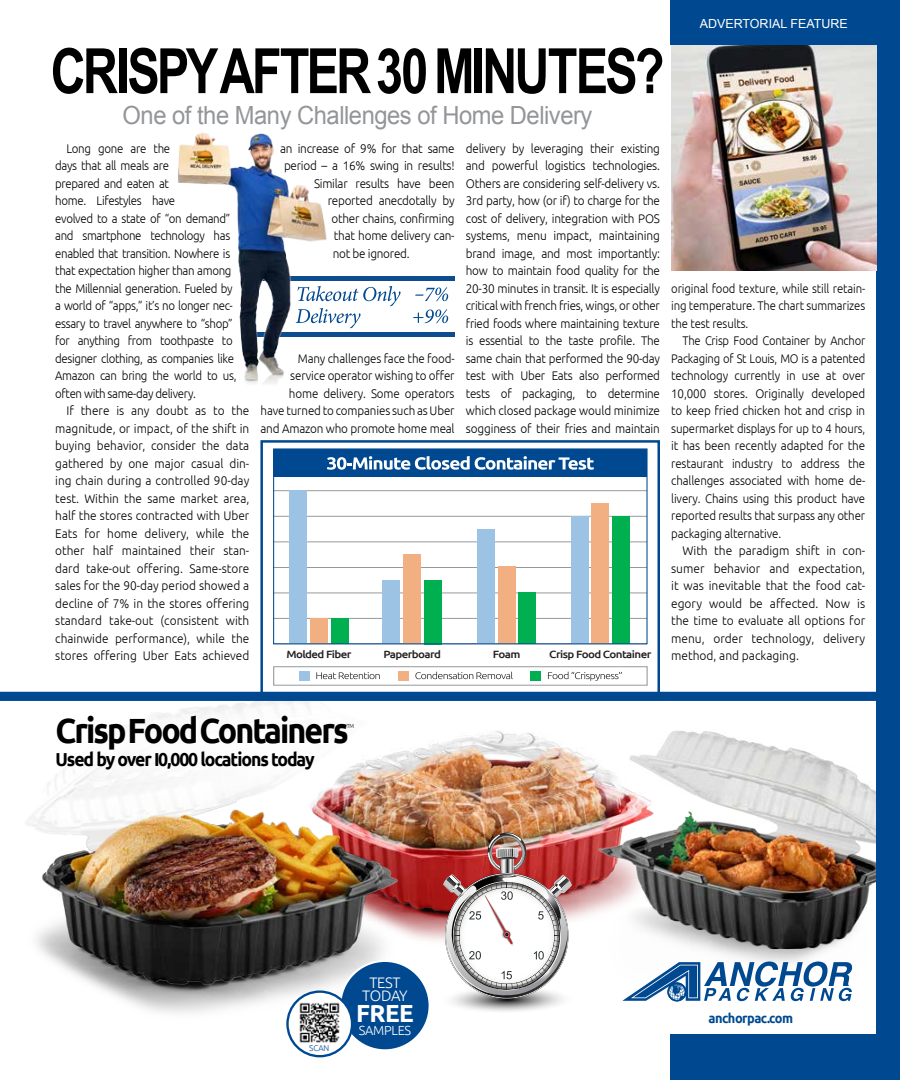
<style>
.page{position:relative;width:900px;height:1080px;background:#fff}
.page>*{position:absolute;margin:0;border:0;box-sizing:border-box;transform-origin:0 0}
.t1{font:700 62.5px "Arial Narrow";letter-spacing:-.05em;color:#000;scale:.95 1}
.t2{font:700 35px "Ubuntu";letter-spacing:-.06em;color:#000;scale:.92 1}
.t3{font:25px "Arial";letter-spacing:-.02em;color:#939598;scale:.95 1}
.t4{font:700 24.75px "Ubuntu";color:#fff}
.t5{font:700 18.75px "Ubuntu";letter-spacing:-.06em;color:#000;scale:.94 1}
.t6{font:300 15.25px/13.2px "Ubuntu";letter-spacing:-.02em;color:#fff;text-align:center}
.t7{font:700 13.5px "Ubuntu";letter-spacing:-.04em;color:#004990;scale:.95 1}
.t8{font:300 13.12px "Ubuntu";letter-spacing:-.02em;color:#fff}
.t9{font:300 12.5px/17.5px "Ubuntu";letter-spacing:-.02em;color:#000;text-align:justify;scale:.94 1}
.t10{font:300 12.5px/17.5px "Ubuntu";letter-spacing:-.02em;color:#000;text-align:justify;scale:.95 1}
.t11{font:300 12.5px/17.5px "Ubuntu";letter-spacing:-.02em;color:#000;scale:.92 1}
.t12{font:300 12.5px/17.5px "Ubuntu";letter-spacing:-.02em;color:#000;text-align:justify;scale:.9 1}
.t13{font:300 12.5px/17.5px "Ubuntu";letter-spacing:-.02em;color:#000;text-align:justify;scale:.96 1}
.t14{font:300 12.5px/17.5px "Ubuntu";letter-spacing:-.02em;color:#000;text-align:right;scale:.93 1}
.t15{font:300 12.5px/17.5px "Ubuntu";letter-spacing:-.02em;color:#000;text-align:justify;scale:.91 1}
.t16{font:12.5px "Arial";color:#fff}
.t17{font:500 10.5px "Ubuntu";letter-spacing:-.05em;color:#231f20;scale:1.1 1}
.t18{font:300 8.38px "Ubuntu";color:#004990}
.t19{font:300 5.88px "Ubuntu";color:#000;scale:.92 1}
</style>
<div class="page">
<div style="left:671px;top:0;width:229px;height:1080px;background:#004990"></div>
<div style="left:0;top:0;width:877px;height:1034px;background:#fff"></div>
<img style="left:420px;top:731px;width:163px;height:188px">
<img style="left:144px;top:1008px;width:147px;height:22px">
<img style="left:10px;top:691px;width:410px;height:317px">
<img style="left:583px;top:725px;width:294px;height:269px">
<img style="left:433px;top:831px;width:152px;height:180px">
<svg style="left:622px;top:962px;width:230px;height:39px"></svg>
<div style="left:15px;top:676px;width:379px;height:134px;background:#fff"></div>
<div style="left:340px;top:961px;width:90px;height:89px;background:#004990;border-radius:50%"></div>
<div style="left:339px;top:960px;width:92px;height:91px;border:2px solid #fff;border-radius:50%"></div>
<svg style="left:287px;top:992px;width:65px;height:64px"></svg>
<div style="left:286px;top:990px;width:67px;height:67px;border:2px solid #004990;border-radius:50%"></div>
<img style="left:299px;top:1002px;width:41px;height:41px">
<img style="left:671px;top:45px;width:206px;height:226px">
<div style="left:671px;top:0;width:229px;height:45px;background:#004990"></div>
<hr style="left:249px;top:332px;width:205px;height:4px;background:#0e4c90">
<hr style="left:249px;top:276px;width:205px;height:4px;background:#0e4c90">
<img style="left:178px;top:132px;width:162px;height:252px">
<svg style="left:296px;top:286px;width:152px;height:42px"></svg>
<div style="left:262px;top:441px;width:397px;height:258px;background:#fff"></div>
<hr style="left:274px;top:490px;width:373px;height:1px;background:#929497">
<hr style="left:274px;top:516px;width:373px;height:1px;background:#929497">
<hr style="left:274px;top:542px;width:373px;height:1px;background:#929497">
<hr style="left:274px;top:567px;width:373px;height:1px;background:#929497">
<hr style="left:274px;top:593px;width:373px;height:1px;background:#929497">
<hr style="left:274px;top:618px;width:373px;height:1px;background:#929497">
<hr style="left:274px;top:644px;width:373px;height:1px;background:#929497">
<div style="left:290px;top:491px;width:17px;height:153px;background:#9cc2e4"></div>
<div style="left:310px;top:618px;width:17px;height:26px;background:#f2b082"></div>
<div style="left:331px;top:618px;width:17px;height:26px;background:#00af4f"></div>
<div style="left:383px;top:581px;width:17px;height:63px;background:#9cc2e4"></div>
<div style="left:404px;top:554px;width:17px;height:90px;background:#f2b082"></div>
<div style="left:424px;top:580px;width:17px;height:64px;background:#00af4f"></div>
<div style="left:477px;top:529px;width:17px;height:115px;background:#9cc2e4"></div>
<div style="left:498px;top:567px;width:17px;height:77px;background:#f2b082"></div>
<div style="left:519px;top:593px;width:17px;height:51px;background:#00af4f"></div>
<div style="left:571px;top:516px;width:17px;height:128px;background:#9cc2e4"></div>
<div style="left:592px;top:504px;width:17px;height:140px;background:#f2b082"></div>
<div style="left:613px;top:516px;width:17px;height:128px;background:#00af4f"></div>
<svg style="left:316px;top:672px;width:64px;height:7px"></svg>
<div style="left:299px;top:671px;width:11px;height:10px;background:#9cc2e4"></div>
<svg style="left:415px;top:672px;width:98px;height:7px"></svg>
<div style="left:398px;top:671px;width:11px;height:10px;background:#f2b082"></div>
<svg style="left:548px;top:672px;width:74px;height:9px"></svg>
<div style="left:531px;top:671px;width:10px;height:10px;background:#00af4f"></div>
<div style="left:274px;top:449px;width:373px;height:28px;background:#004990"></div>
<svg style="left:327px;top:456px;width:267px;height:14px"></svg>
<div style="left:260px;top:440px;width:400px;height:260px;border:2px solid #004990"></div>
<div style="left:0;top:692px;width:887px;height:9px;background:#004990"></div>
<h1 class="t1" style="left:51px;top:24px;width:648px">CRISPY AFTER 30 MINUTES?</h1>
<h3 class="t3" style="left:123px;top:99px;width:496px">One of the Many Challenges of Home Delivery</h3>
<p class="t11" style="left:55px;top:139px;width:199px;text-indent:11px">Long gone are the<br>days that all meals are<br>prepared and eaten at<br>home. Lifestyles have<br>evolved to a state of “on demand” and smartphone technology has enabled that transition. Nowhere is that expectation higher than among the Millennial generation. Fueled by a world of “apps,” it’s no longer nec&shy;essary to travel anywhere to “shop” for anything from toothpaste to designer clothing, as companies like<br>Amazon can bring the world to us, often with same-day delivery.</p>
<p class="t10" style="left:55px;top:402px;width:206px;text-indent:11px">If there is any doubt as to the magnitude, or impact, of the shift in buying behavior, consider the data gathered by one major casual din&shy;ing chain during a controlled 90-day test. Within the same market area, half the stores contracted with Uber Eats for home delivery, while the other half maintained their stan&shy;dard take-out offering. Same-store sales for the 90-day period showed a decline of 7% in the stores offering standard take-out (consistent with chainwide performance), while the stores offering Uber Eats achieved</p>
<p class="t9" style="left:280px;top:139px;width:187px">an increase of 9% for that same</p>
<p class="t9" style="left:284px;top:157px;width:183px">period – a 16% swing in results!</p>
<p class="t9" style="left:314px;top:174px;width:151px">Similar results have been</p>
<p class="t9" style="left:328px;top:192px;width:136px">reported anecdotally by</p>
<p class="t9" style="left:331px;top:209px;width:132px">other chains, confirming</p>
<p class="t9" style="left:334px;top:227px;width:130px">that home delivery can-</p>
<p class="t9" style="left:333px;top:244px;width:83px">not be ignored.</p>
<p class="t9" style="left:466px;top:139px;width:208px">delivery by leveraging their existing and powerful logistics technologies.<br>Others are considering self-delivery vs.<br>3rd party, how (or if) to charge for the cost of delivery, integration with POS systems, menu impact, maintaining brand image, and most importantly: how to maintain food quality for the 20-30 minutes in transit. It is especially critical with french fries, wings, or other fried foods where maintaining texture is essential to the taste profile. The same chain that performed the 90-day test with Uber Eats also performed tests of packaging, to determine which closed package would minimize sogginess of their fries and maintain</p>
<p class="t14" style="left:261px;top:349px;width:210px">Many challenges face the food&shy;service operator wishing to offer home delivery. Some operators<br>have turned to companies such as Uber and Amazon who promote home meal</p>
<p class="t17" style="left:286px;top:648px;width:61px">Molded Fiber</p>
<p class="t17" style="left:383px;top:648px;width:54px">Paperboard</p>
<p class="t17" style="left:493px;top:648px;width:27px">Foam</p>
<p class="t17" style="left:549px;top:648px;width:94px">Crisp Food Container</p>
<p class="t16" style="left:700px;top:16px;width:150px">ADVERTORIAL FEATURE</p>
<p class="t15" style="left:671px;top:279px;width:215px">original food texture, while still retain&shy;ing temperature. The chart summarizes the test results.</p>
<p class="t12" style="left:671px;top:332px;width:217px;text-indent:11px">The Crisp Food Container by Anchor Packaging of St Louis, MO is a patented technology currently in use at over 10,000 stores. Originally developed to keep fried chicken hot and crisp in supermarket displays for up to 4 hours, it has been recently adapted for the restaurant industry to address the challenges associated with home de&shy;livery. Chains using this product have reported results that surpass any other packaging alternative.</p>
<p class="t13" style="left:671px;top:542px;width:204px;text-indent:11px">With the paradigm shift in con&shy;sumer behavior and expectation, it was inevitable that the food cat&shy;egory would be affected. Now is the time to evaluate all options for menu, order technology, delivery method, and packaging.</p>
<h2 class="t2" style="left:55px;top:709px;width:320px">Crisp Food Containers</h2>
<p class="t19" style="left:347px;top:723px;width:9px">TM</p>
<h3 class="t5" style="left:55px;top:748px;width:277px">Used by over I0,000 locations today</h3>
<p class="t18" style="left:309px;top:1043px;width:22px">SCAN</p>
<p class="t6" style="left:362px;top:976px;width:47px">TEST<br>TODAY</p>
<h3 class="t4" style="left:356px;top:998px;width:59px">FREE</h3>
<p class="t8" style="left:359px;top:1022px;width:54px">SAMPLES</p>
<p class="t7" style="left:709px;top:1010px;width:91px">anchorpac.com</p>
</div>
